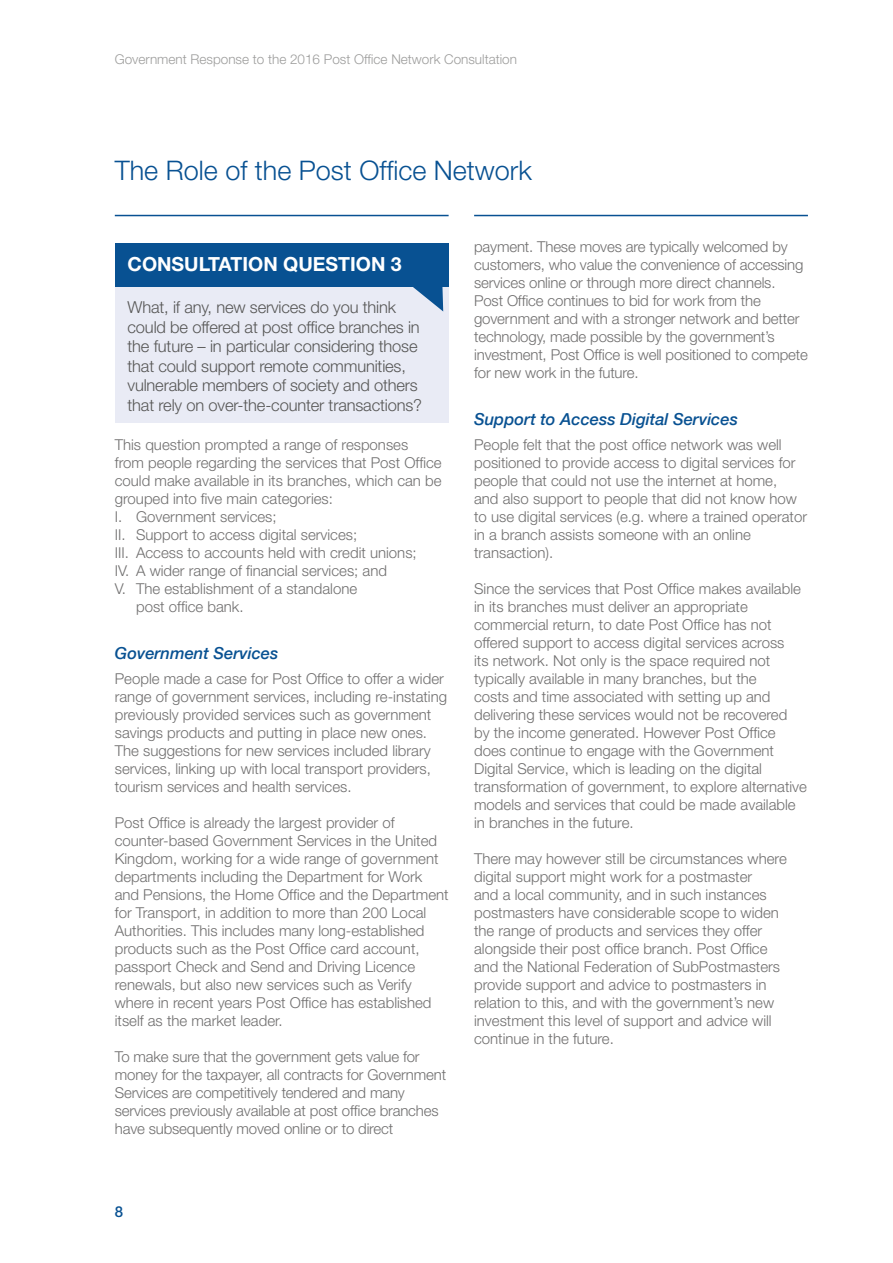
<style>
.page{position:relative;width:893px;height:1263px;background:#fff}
.page>*{position:absolute;margin:0;border:0;box-sizing:border-box;transform-origin:0 0}
.Heading{font:300 27px "Helvetica Neue";color:#085192}
.t1{font:700 19.5px "Helvetica Neue";color:#fff}
.t2{font:300 16.5px/19.5px "Helvetica Neue";letter-spacing:-.01em;color:#575756}
.Paragraph_Sub-headin{font:italic 500 16.5px "Helvetica Neue";color:#085192}
.Body_copy{font:300 15px/18px "Helvetica Neue";color:#706f6f}
.t3{font:500 15px "Helvetica Neue";color:#085192}
.t4{font:300 13.5px "Helvetica Neue";color:#9d9d9c}
</style>
<div class="page">
<hr style="left:115px;top:215px;width:334px;height:1px;background:#085192">
<hr style="left:474px;top:215px;width:334px;height:1px;background:#085192">
<div style="left:115px;top:243px;width:334px;height:44px;background:#085192"></div>
<div style="left:115px;top:287px;width:334px;height:136px;background:#e9ebf5"></div>
<svg style="left:413px;top:287px;width:30px;height:24px"></svg>
<p class="t4" style="left:115px;top:51px;width:404px">Government Response to the 2016 Post Office Network Consultation</p>
<p class="Heading" style="left:115px;top:154px;width:419px">The Role of the Post Office Network</p>
<p class="t1" style="left:128px;top:252px;width:276px">CONSULTATION QUESTION 3</p>
<p class="t2" style="left:128px;top:297px;width:296px">What, if any, new services do you think could be offered at post office branches in the future – in particular considering those that could support remote communities, vulnerable members of society and others that rely on over-the-counter transactions?</p>
<p class="Body_copy" style="left:115px;top:435px;width:328px">This question prompted a range of responses<br>from people regarding the services that Post Office could make available in its branches, which can be grouped into five main categories:</p>
<p class="Body_copy" style="left:115px;top:507px;width:163px">I. Government services;</p>
<p class="Body_copy" style="left:115px;top:525px;width:244px">II. Support to access digital services;</p>
<p class="Body_copy" style="left:115px;top:543px;width:303px">III. Access to accounts held with credit unions;</p>
<p class="Body_copy" style="left:115px;top:561px;width:274px">IV. A wider range of financial services; and</p>
<p class="Body_copy" style="left:136px;top:579px;width:223px;text-indent:-21px">V. The establishment of a standalone post office bank.</p>
<p class="Paragraph_Sub-headin" style="left:115px;top:639px;width:165px">Government Services</p>
<p class="Body_copy" style="left:115px;top:669px;width:334px">People made a case for Post Office to offer a wider range of government services, including re-instating previously provided services such as government savings products and putting in place new ones.<br>The suggestions for new services included library services, linking up with local transport providers, tourism services and health services.</p>
<p class="Body_copy" style="left:115px;top:813px;width:335px">Post Office is already the largest provider of counter-based Government Services in the United Kingdom, working for a wide range of government departments including the Department for Work and Pensions, the Home Office and the Department for Transport, in addition to more than 200 Local Authorities. This includes many long-established products such as the Post Office card account, passport Check and Send and Driving Licence renewals, but also new services such as Verify where in recent years Post Office has established itself as the market leader.</p>
<p class="Body_copy" style="left:115px;top:1047px;width:333px">To make sure that the government gets value for money for the taxpayer, all contracts for Government Services are competitively tendered and many services previously available at post office branches have subsequently moved online or to direct</p>
<p class="Body_copy" style="left:474px;top:237px;width:335px">payment. These moves are typically welcomed by customers, who value the convenience of accessing services online or through more direct channels.<br>Post Office continues to bid for work from the government and with a stronger network and better technology, made possible by the government’s investment, Post Office is well positioned to compete for new work in the future.</p>
<p class="Paragraph_Sub-headin" style="left:474px;top:405px;width:265px">Support to Access Digital Services</p>
<p class="Body_copy" style="left:474px;top:435px;width:334px">People felt that the post office network was well positioned to provide access to digital services for people that could not use the internet at home,<br>and also support to people that did not know how to use digital services (e.g. where a trained operator in a branch assists someone with an online transaction).</p>
<p class="Body_copy" style="left:474px;top:579px;width:334px">Since the services that Post Office makes available in its branches must deliver an appropriate commercial return, to date Post Office has not offered support to access digital services across<br>its network. Not only is the space required not typically available in many branches, but the<br>costs and time associated with setting up and delivering these services would not be recovered<br>by the income generated. However Post Office does continue to engage with the Government Digital Service, which is leading on the digital transformation of government, to explore alternative models and services that could be made available in branches in the future.</p>
<p class="Body_copy" style="left:474px;top:849px;width:314px">There may however still be circumstances where digital support might work for a postmaster<br>and a local community, and in such instances postmasters have considerable scope to widen the range of products and services they offer alongside their post office branch. Post Office and the National Federation of SubPostmasters provide support and advice to postmasters in relation to this, and with the government’s new investment this level of support and advice will continue in the future.</p>
<p class="t3" style="left:115px;top:1203px;width:10px">8</p>
</div>
